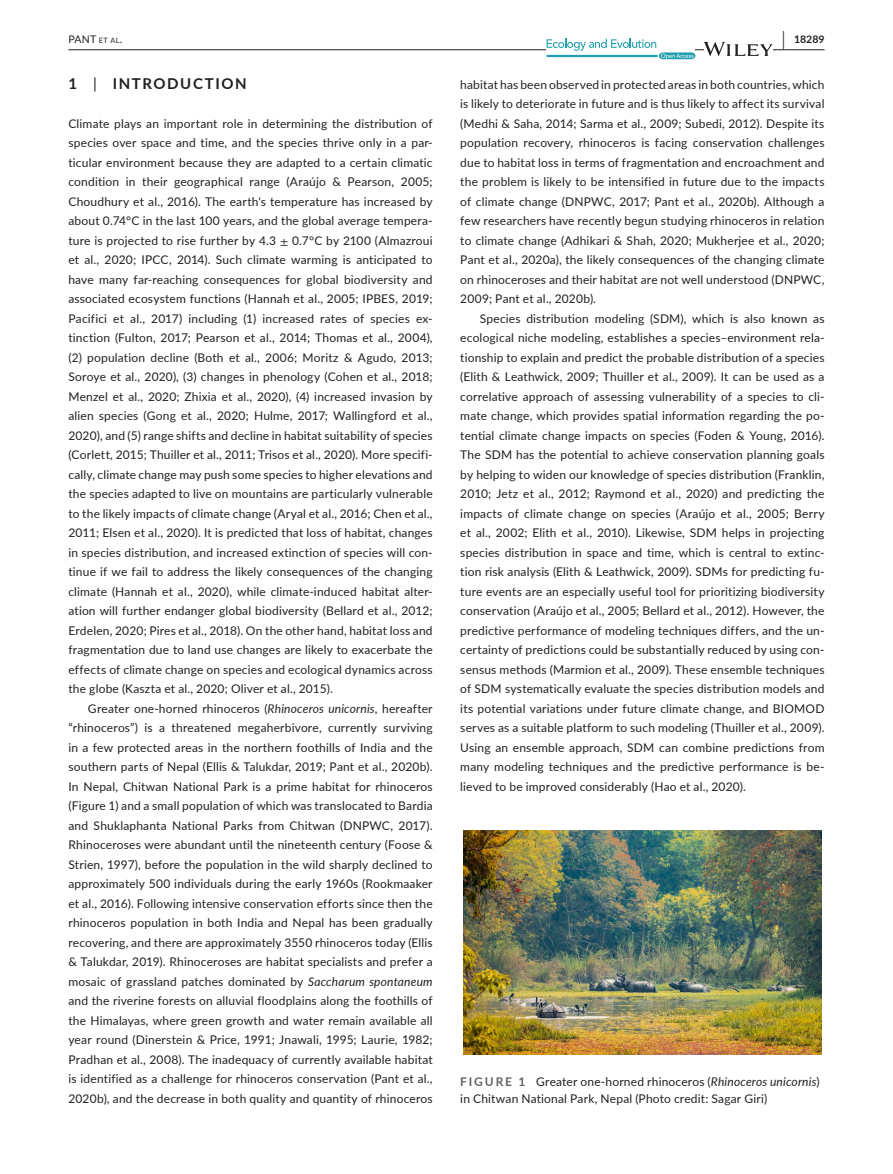
<style>
.page{position:relative;width:893px;height:1174px;background:#fff}
.page>*{position:absolute;margin:0;border:0;box-sizing:border-box;transform-origin:0 0}
.t1{font:700 15px "Lato";letter-spacing:.105em;color:#231f20}
.t2{font:12px/19.5px "Lato";letter-spacing:.015em;color:#231f20;text-align:justify}
.t3{font:10.5px "Lato";color:#231f20}
.t4{font:700 10.5px "Lato";color:#231f20}
.s1{font-size:7.35px}
.s2{font-size:19.5px}
.s3{font-weight:400}
.s4{font-family:"STIX"}
.s5{font-style:italic}
.s6{font-weight:700;color:#636366}
</style>
<div class="page">
<hr style="left:68px;top:49px;width:756px;height:1px;background:#231f20">
<svg style="left:547px;top:39px;width:148px;height:20px"></svg>
<svg style="left:704px;top:42px;width:69px;height:14px"></svg>
<img style="left:464px;top:830px;width:357px;height:224px">
<p class="t3" style="left:68px;top:31px;width:55px">PANT <span class="s1">et al</span>.</p>
<p class="t4" style="left:782px;top:31px;width:44px"><span class="s2">|</span> 18289</p>
<p class="t1" style="left:68px;top:72px;width:180px">1 <span class="s3">|</span> INTRODUCTION</p>
<p class="t2" style="left:68px;top:113px;width:366px">Climate plays an important role in determining the distribution of species over space and time, and the species thrive only in a par&shy;ticular environment because they are adapted to a certain climatic condition in their geographical range (Araújo &amp; Pearson, 2005; Choudhury et al., 2016). The earth's temperature has increased by about 0.74°C in the last 100 years, and the global average tempera&shy;ture is projected to rise further by 4.3 <span class="s4">±</span> 0.7°C by 2100 (Almazroui et al., 2020; IPCC, 2014). Such climate warming is anticipated to have many far-reaching consequences for global biodiversity and associated ecosystem functions (Hannah et al., 2005; IPBES, 2019; Pacifici et al., 2017) including (1) increased rates of species ex&shy;tinction (Fulton, 2017; Pearson et al., 2014; Thomas et al., 2004), (2) population decline (Both et al., 2006; Moritz &amp; Agudo, 2013; Soroye et al., 2020), (3) changes in phenology (Cohen et al., 2018; Menzel et al., 2020; Zhixia et al., 2020), (4) increased invasion by alien species (Gong et al., 2020; Hulme, 2017; Wallingford et al., 2020), and (5) range shifts and decline in habitat suitability of species (Corlett, 2015; Thuiller et al., 2011; Trisos et al., 2020). More specifi&shy;cally, climate change may push some species to higher elevations and the species adapted to live on mountains are particularly vulnerable to the likely impacts of climate change (Aryal et al., 2016; Chen et al., 2011; Elsen et al., 2020). It is predicted that loss of habitat, changes in species distribution, and increased extinction of species will con&shy;tinue if we fail to address the likely consequences of the changing climate (Hannah et al., 2020), while climate-induced habitat alter&shy;ation will further endanger global biodiversity (Bellard et al., 2012; Erdelen, 2020; Pires et al., 2018). On the other hand, habitat loss and fragmentation due to land use changes are likely to exacerbate the effects of climate change on species and ecological dynamics across the globe (Kaszta et al., 2020; Oliver et al., 2015).</p>
<p class="t2" style="left:68px;top:698px;width:366px;text-indent:20px">Greater one-horned rhinoceros (<span class="s5">Rhinoceros unicornis</span>, hereafter “rhinoceros”) is a threatened megaherbivore, currently surviving in a few protected areas in the northern foothills of India and the southern parts of Nepal (Ellis &amp; Talukdar, 2019; Pant et al., 2020b).<br>In Nepal, Chitwan National Park is a prime habitat for rhinoceros (Figure 1) and a small population of which was translocated to Bardia and Shuklaphanta National Parks from Chitwan (DNPWC, 2017).<br>Rhinoceroses were abundant until the nineteenth century (Foose &amp; Strien, 1997), before the population in the wild sharply declined to approximately 500 individuals during the early 1960s (Rookmaaker et al., 2016). Following intensive conservation efforts since then the rhinoceros population in both India and Nepal has been gradually recovering, and there are approximately 3550 rhinoceros today (Ellis &amp; Talukdar, 2019). Rhinoceroses are habitat specialists and prefer a mosaic of grassland patches dominated by <span class="s5">Saccharum spontaneum </span>and the riverine forests on alluvial floodplains along the foothills of the Himalayas, where green growth and water remain available all year round (Dinerstein &amp; Price, 1991; Jnawali, 1995; Laurie, 1982; Pradhan et al., 2008). The inadequacy of currently available habitat is identified as a challenge for rhinoceros conservation (Pant et al., 2020b), and the decrease in both quality and quantity of rhinoceros</p>
<p class="t2" style="left:460px;top:74px;width:366px">habitat has been observed in protected areas in both countries, which is likely to deteriorate in future and is thus likely to affect its survival (Medhi &amp; Saha, 2014; Sarma et al., 2009; Subedi, 2012). Despite its population recovery, rhinoceros is facing conservation challenges due to habitat loss in terms of fragmentation and encroachment and the problem is likely to be intensified in future due to the impacts of climate change (DNPWC, 2017; Pant et al., 2020b). Although a few researchers have recently begun studying rhinoceros in relation to climate change (Adhikari &amp; Shah, 2020; Mukherjee et al., 2020; Pant et al., 2020a), the likely consequences of the changing climate on rhinoceroses and their habitat are not well understood (DNPWC, 2009; Pant et al., 2020b).</p>
<p class="t2" style="left:460px;top:308px;width:366px;text-indent:20px">Species distribution modeling (SDM), which is also known as ecological niche modeling, establishes a species–environment rela&shy;tionship to explain and predict the probable distribution of a species (Elith &amp; Leathwick, 2009; Thuiller et al., 2009). It can be used as a correlative approach of assessing vulnerability of a species to cli&shy;mate change, which provides spatial information regarding the po&shy;tential climate change impacts on species (Foden &amp; Young, 2016).<br>The SDM has the potential to achieve conservation planning goals by helping to widen our knowledge of species distribution (Franklin, 2010; Jetz et al., 2012; Raymond et al., 2020) and predicting the impacts of climate change on species (Araújo et al., 2005; Berry et al., 2002; Elith et al., 2010). Likewise, SDM helps in projecting species distribution in space and time, which is central to extinc&shy;tion risk analysis (Elith &amp; Leathwick, 2009). SDMs for predicting fu&shy;ture events are an especially useful tool for prioritizing biodiversity conservation (Araújo et al., 2005; Bellard et al., 2012). However, the predictive performance of modeling techniques differs, and the un&shy;certainty of predictions could be substantially reduced by using con&shy;sensus methods (Marmion et al., 2009). These ensemble techniques of SDM systematically evaluate the species distribution models and its potential variations under future climate change, and BIOMOD serves as a suitable platform to such modeling (Thuiller et al., 2009).<br>Using an ensemble approach, SDM can combine predictions from many modeling techniques and the predictive performance is be&shy;lieved to be improved considerably (Hao et al., 2020).</p>
<p class="t2" style="left:460px;top:1073px;width:361px;line-height:16.5px"><span class="s6">FIGURE 1</span> Greater one-horned rhinoceros (<span class="s5">Rhinoceros unicornis</span>) in Chitwan National Park, Nepal (Photo credit: Sagar Giri)</p>
</div>
